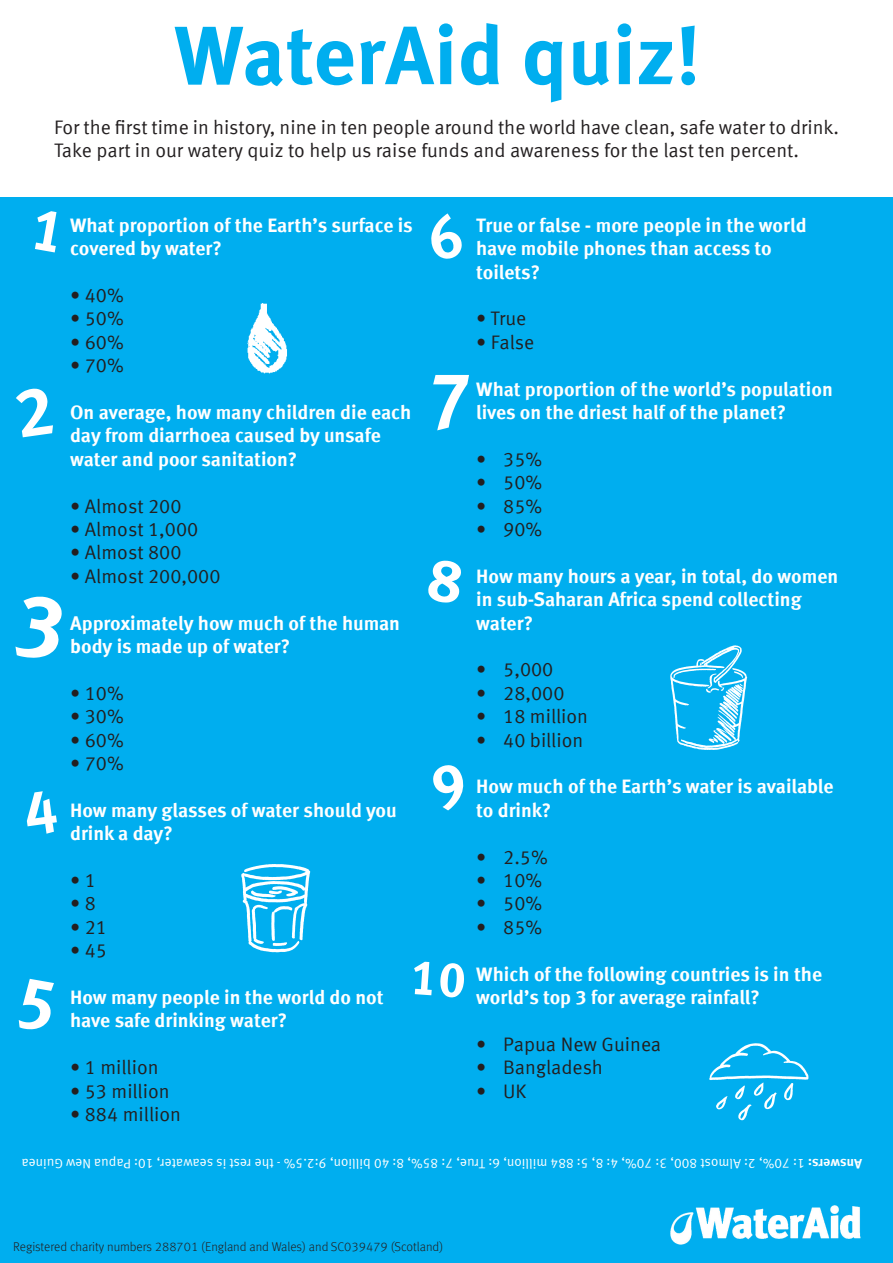
<style>
.page{position:relative;width:893px;height:1263px;background:#fff}
.page>*{position:absolute;margin:0;border:0;box-sizing:border-box;transform-origin:0 0}
.t1{font:700 82.5px "Meta Offc";color:#00aeef}
.t2{font:700 78px "Meta Offc";color:#fff}
.t3{font:700 19.5px/23.4px "Meta Offc";color:#fff}
.t4{font:19.5px/23.4px "Meta Offc Norm";color:#231f20}
.t5{font:13.5px "Meta Offc Norm";color:#fff}
.t6{font:300 12.75px "Meta Offc";color:#231f20}
.s1{font-family:"Meta Offc";font-weight:700}
</style>
<div class="page">
<div style="left:0;top:198px;width:893px;height:1065px;background:#00aeef"></div>
<img style="left:709px;top:1043px;width:100px;height:78px">
<img style="left:241px;top:864px;width:70px;height:89px">
<img style="left:670px;top:645px;width:78px;height:105px">
<img style="left:247px;top:303px;width:40px;height:71px">
<img style="left:670px;top:1205px;width:191px;height:40px">
<p class="t1" style="left:174px;top:6px;width:528px">WaterAid quiz!</p>
<p class="t4" style="left:54px;top:116px;width:786px">For the first time in history, nine in ten people around the world have clean, safe water to drink.<br>Take part in our watery quiz to help us raise funds and awareness for the last ten percent.</p>
<p class="t3" style="left:70px;top:214px;width:344px">What proportion of the Earth’s surface is covered by water?</p>
<p class="t4" style="left:70px;top:284px;width:55px">• 40%</p>
<p class="t4" style="left:70px;top:307px;width:55px">• 50%</p>
<p class="t4" style="left:70px;top:331px;width:55px">• 60%</p>
<p class="t4" style="left:70px;top:354px;width:55px">• 70%</p>
<p class="t3" style="left:70px;top:401px;width:343px">On average, how many children die each day from diarrhoea caused by unsafe water and poor sanitation?</p>
<p class="t4" style="left:70px;top:495px;width:113px">• Almost 200</p>
<p class="t4" style="left:70px;top:518px;width:130px">• Almost 1,000</p>
<p class="t4" style="left:70px;top:541px;width:113px">• Almost 800</p>
<p class="t4" style="left:70px;top:565px;width:152px">• Almost 200,000</p>
<p class="t3" style="left:70px;top:612px;width:331px">Approximately how much of the human body is made up of water?</p>
<p class="t4" style="left:70px;top:682px;width:55px">• 10%</p>
<p class="t4" style="left:70px;top:705px;width:55px">• 30%</p>
<p class="t4" style="left:70px;top:729px;width:55px">• 60%</p>
<p class="t4" style="left:70px;top:752px;width:55px">• 70%</p>
<p class="t3" style="left:70px;top:799px;width:328px">How many glasses of water should you drink a day?</p>
<p class="t4" style="left:70px;top:869px;width:27px">•1</p>
<p class="t4" style="left:70px;top:892px;width:27px">•8</p>
<p class="t4" style="left:70px;top:916px;width:38px">• 21</p>
<p class="t4" style="left:70px;top:939px;width:38px">• 45</p>
<p class="t3" style="left:70px;top:986px;width:315px">How many people in the world do not have safe drinking water?</p>
<p class="t4" style="left:70px;top:1056px;width:90px">• 1 million</p>
<p class="t4" style="left:70px;top:1080px;width:101px">• 53 million</p>
<p class="t4" style="left:70px;top:1103px;width:112px">• 884 million</p>
<p class="t3" style="left:476px;top:214px;width:332px">True or false - more people in the world have mobile phones than access to toilets?</p>
<p class="t4" style="left:476px;top:307px;width:52px">• True</p>
<p class="t4" style="left:476px;top:331px;width:60px">• False</p>
<p class="t3" style="left:476px;top:378px;width:358px">What proportion of the world’s population lives on the driest half of the planet?</p>
<p class="t4" style="left:476px;top:448px;width:67px">• 35%</p>
<p class="t4" style="left:476px;top:471px;width:67px">• 50%</p>
<p class="t4" style="left:476px;top:495px;width:67px">• 85%</p>
<p class="t4" style="left:476px;top:518px;width:67px">• 90%</p>
<p class="t3" style="left:476px;top:565px;width:363px">How many hours a year, in total, do women in sub-Saharan Africa spend collecting water?</p>
<p class="t4" style="left:476px;top:658px;width:79px">• 5,000</p>
<p class="t4" style="left:476px;top:682px;width:90px">• 28,000</p>
<p class="t4" style="left:476px;top:705px;width:113px">• 18 million</p>
<p class="t4" style="left:476px;top:729px;width:109px">• 40 billion</p>
<p class="t3" style="left:476px;top:775px;width:359px">How much of the Earth’s water is available to drink?</p>
<p class="t4" style="left:476px;top:846px;width:73px">• 2.5%</p>
<p class="t4" style="left:476px;top:869px;width:67px">• 10%</p>
<p class="t4" style="left:476px;top:892px;width:67px">• 50%</p>
<p class="t4" style="left:476px;top:916px;width:67px">• 85%</p>
<p class="t3" style="left:476px;top:963px;width:347px">Which of the following countries is in the world’s top 3 for average rainfall?</p>
<p class="t4" style="left:476px;top:1033px;width:187px">• Papua New Guinea</p>
<p class="t4" style="left:476px;top:1056px;width:128px">• Bangladesh</p>
<p class="t4" style="left:476px;top:1080px;width:52px">• UK</p>
<p class="t2" style="left:428px;top:353px;width:46px">7</p>
<p class="t5" style="left:862px;top:1172px;width:842px;rotate:-180deg"><span class="s1">Answers:</span> 1: 70%, 2: Almost 800, 3: 70%, 4: 8, 5: 884 million, 6: True, 7: 85%, 8: 40 billion, 9:2.5% - the rest is seawater, 10: Papua New Guinea</p>
<p class="t6" style="left:13px;top:1239px;width:432px">Registered charity numbers 288701 (England and Wales) and SC039479 (Scotland)</p>
</div>
